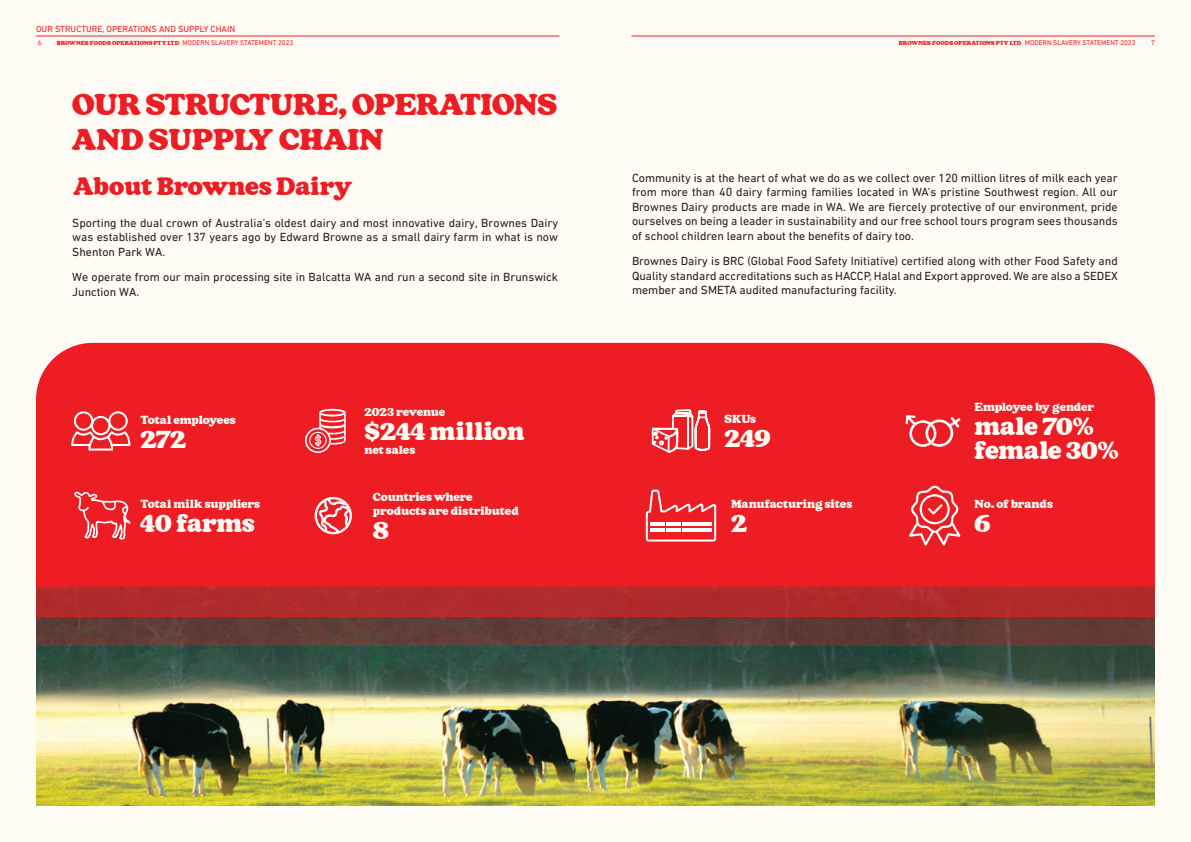
<style>
.page{position:relative;width:1191px;height:842px;background:#fefbf5}
.page>*{position:absolute;margin:0;border:0;box-sizing:border-box;transform-origin:0 0}
.t1{font:900 36px/35.4px "Chunk";letter-spacing:-.01em;color:#ee1d23}
.t2{font:900 30px/24px "Chunk";color:#fefbf5}
.t3{font:900 30px "Chunk";color:#ee1d23}
.t4{font:900 14px/14px "Chunk";letter-spacing:-.01em;color:#fefbf5}
.t5{font:12px/14.4px "DIN Next LT Pro";color:#231f20;text-align:justify}
.t6{font:9px "DIN Next LT Pro";color:#ee1d23}
.t7{font:900 7px "Chunk";color:#ee1d23}
.t8{font:7px "DIN Next LT Pro";color:#ee1d23}
.s1{font-family:"DIN Next LT Pro";font-weight:400}
</style>
<div class="page">
<img style="left:36px;top:646px;width:1119px;height:160px">
<div style="left:36px;top:343px;width:1119px;height:244px;background:#ee1d23"></div>
<div style="left:36px;top:587px;width:1119px;height:30px;background:#b02a2b"></div>
<div style="left:36px;top:617px;width:1119px;height:29px;background:#603d37"></div>
<svg style="left:305px;top:409px;width:41px;height:44px;background:#f26165"></svg>
<svg style="left:71px;top:411px;width:60px;height:40px"></svg>
<svg style="left:315px;top:490px;width:37px;height:44px"></svg>
<svg style="left:645px;top:342px;width:72px;height:200px;background:#f03a3f"></svg>
<svg style="left:74px;top:478px;width:57px;height:61px;background:#f03f44"></svg>
<svg style="left:905px;top:415px;width:55px;height:32px"></svg>
<svg style="left:909px;top:486px;width:51px;height:60px"></svg>
<hr style="left:36px;top:36px;width:523px;height:1px;background:#ee1d23">
<hr style="left:631px;top:36px;width:524px;height:1px;background:#ee1d23">
<p class="t6" style="left:36px;top:24px;width:201px">OUR STRUCTURE, OPERATIONS AND SUPPLY CHAIN</p>
<p class="t8" style="left:38px;top:39px;width:5px">6</p>
<p class="t7" style="left:57px;top:39px;width:238px">BROWNES FOODS OPERATIONS PTY LTD <span class="s1">MODERN SLAVERY STATEMENT 2023</span></p>
<p class="t7" style="left:899px;top:39px;width:238px">BROWNES FOODS OPERATIONS PTY LTD <span class="s1">MODERN SLAVERY STATEMENT 2023</span></p>
<p class="t8" style="left:1151px;top:39px;width:5px">7</p>
<h1 class="t1" style="left:72px;top:88px;width:486px">OUR STRUCTURE, OPERATIONS<br>AND SUPPLY CHAIN</h1>
<h2 class="t3" style="left:73px;top:171px;width:281px">About Brownes Dairy</h2>
<p class="t5" style="left:72px;top:215px;width:487px">Sporting the dual crown of Australia’s oldest dairy and most innovative dairy, Brownes Dairy was established over 137 years ago by Edward Browne as a small dairy farm in what is now Shenton Park WA.</p>
<p class="t5" style="left:72px;top:270px;width:487px">We operate from our main processing site in Balcatta WA and run a second site in Brunswick<br>Junction WA.</p>
<p class="t4" style="left:141px;top:413px;width:97px">Total employees</p>
<h2 class="t2" style="left:141px;top:428px;width:47px">272</h2>
<p class="t4" style="left:141px;top:497px;width:121px">Total milk suppliers</p>
<h2 class="t2" style="left:141px;top:512px;width:116px">40 farms</h2>
<p class="t4" style="left:364px;top:406px;width:82px">2023 revenue</p>
<h2 class="t2" style="left:364px;top:421px;width:162px">$244 million</h2>
<p class="t4" style="left:364px;top:444px;width:52px">net sales</p>
<p class="t4" style="left:373px;top:491px;width:147px">Countries where products are distributed</p>
<h2 class="t2" style="left:373px;top:520px;width:18px">8</h2>
<p class="t5" style="left:632px;top:171px;width:487px">Community is at the heart of what we do as we collect over 120 million litres of milk each year from more than 40 dairy farming families located in WA’s pristine Southwest region. All our Brownes Dairy products are made in WA. We are fiercely protective of our environment, pride ourselves on being a leader in sustainability and our free school tours program sees thousands of school children learn about the benefits of dairy too.</p>
<p class="t5" style="left:632px;top:254px;width:487px">Brownes Dairy is BRC (Global Food Safety Initiative) certified along with other Food Safety and Quality standard accreditations such as HACCP, Halal and Export approved. We are also a SEDEX member and SMETA audited manufacturing facility.</p>
<p class="t4" style="left:724px;top:413px;width:33px">SKUs</p>
<h2 class="t2" style="left:724px;top:428px;width:48px">249</h2>
<p class="t4" style="left:731px;top:498px;width:123px">Manufacturing sites</p>
<h2 class="t2" style="left:731px;top:513px;width:17px">2</h2>
<p class="t4" style="left:974px;top:400px;width:121px">Employee by gender</p>
<h2 class="t2" style="left:974px;top:416px;width:145px">male 70% female 30%</h2>
<p class="t4" style="left:974px;top:498px;width:80px">No. of brands</p>
<h2 class="t2" style="left:974px;top:513px;width:17px">6</h2>
</div>
